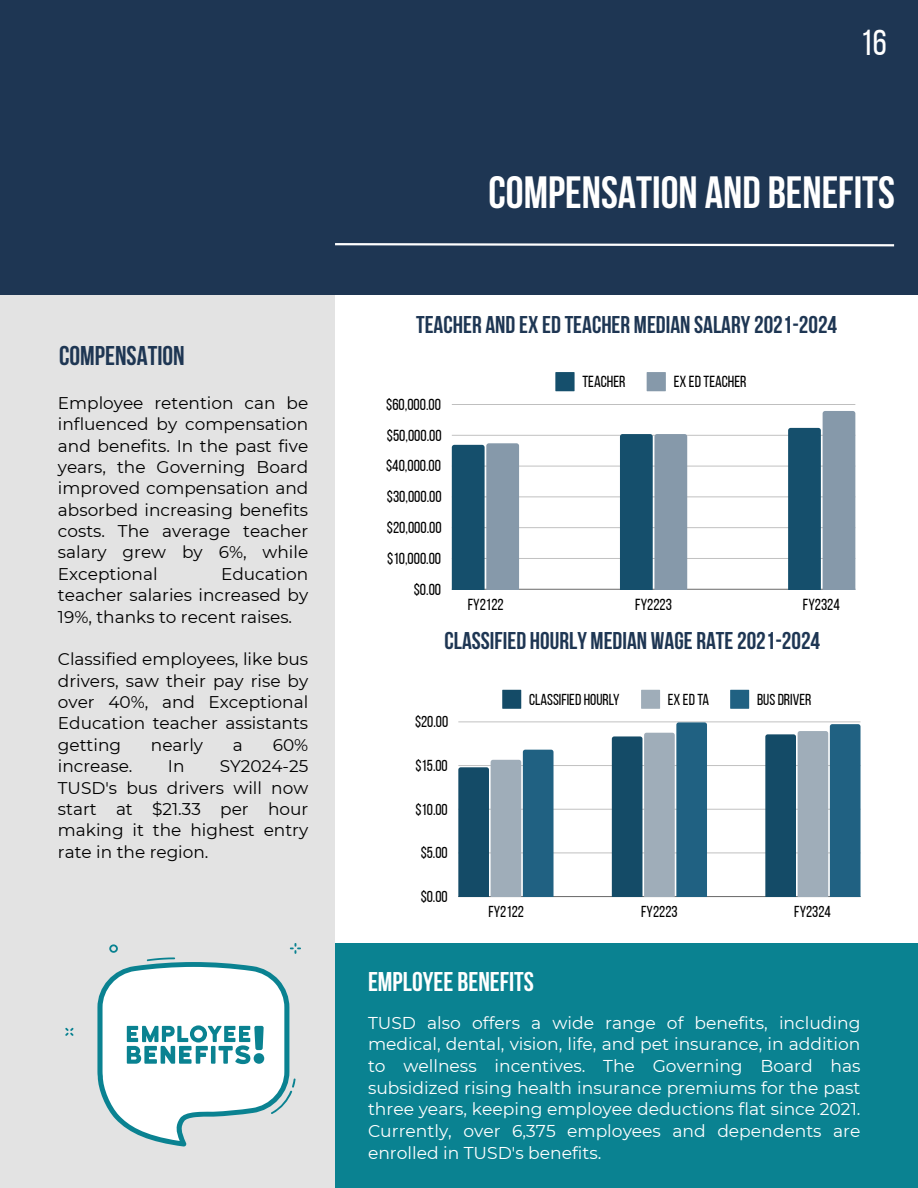
<style>
.page{position:relative;width:918px;height:1188px;background:#fff}
.page>*{position:absolute;margin:0;border:0;box-sizing:border-box;transform-origin:0 0}
.t1{font:700 45px "Bebas Neue";color:#fff}
.t2{font:36px "Bebas Neue";color:#fff}
.t3{font:700 27px "Bebas Neue";color:#fff}
.t4{font:700 27px "Bebas Neue";color:#1e3653}
.t5{font:700 24.15px "Bebas Neue";color:#1e3653}
.t6{font:17.1px/21.8px "Montserrat";color:#fff;text-align:justify}
.t7{font:16.95px/21.3px "Montserrat";color:#000;text-align:justify}
.t8{font:16.05px "Bebas Neue";color:#000}
.t9{font:15.9px "Bebas Neue";color:#000}
</style>
<div class="page">
<div style="left:316px;top:943px;width:602px;height:245px;background:#0a8291"></div>
<div style="left:0;top:0;width:335px;height:1188px;background:#e3e3e3"></div>
<svg style="left:65px;top:1028px;width:9px;height:8px"></svg>
<svg style="left:97px;top:943px;width:204px;height:203px"></svg>
<div style="left:0;top:0;width:918px;height:295px;background:#1e3653"></div>
<svg style="left:335px;top:243px;width:560px;height:4px"></svg>
<svg style="left:555px;top:372px;width:20px;height:19px"></svg>
<svg style="left:647px;top:372px;width:19px;height:19px"></svg>
<hr style="left:452px;top:589px;width:403px;height:1px;background:#000;opacity:.6">
<hr style="left:452px;top:558px;width:403px;height:1px;background:#c2c2c2">
<hr style="left:452px;top:527px;width:403px;height:1px;background:#cacaca">
<hr style="left:452px;top:497px;width:403px;height:1px;background:#e7e7e7">
<hr style="left:452px;top:466px;width:403px;height:1px;background:#dadada">
<hr style="left:452px;top:435px;width:403px;height:1px;background:#cdcdcd">
<hr style="left:452px;top:404px;width:403px;height:1px;background:#bfbfbf">
<svg style="left:452px;top:443px;width:67px;height:146px;background:#53788e"></svg>
<svg style="left:620px;top:434px;width:67px;height:155px;background:#51778d"></svg>
<svg style="left:788px;top:411px;width:67px;height:178px;background:#5c7f94"></svg>
<svg style="left:502px;top:690px;width:19px;height:19px"></svg>
<svg style="left:641px;top:690px;width:19px;height:19px"></svg>
<svg style="left:730px;top:690px;width:19px;height:19px"></svg>
<hr style="left:458px;top:896px;width:403px;height:1px;background:#727272">
<hr style="left:458px;top:853px;width:403px;height:1px;background:#e5e5e5">
<hr style="left:458px;top:809px;width:403px;height:1px;background:#d1d1d1">
<hr style="left:458px;top:765px;width:403px;height:1px;background:#c3c3c3">
<hr style="left:458px;top:722px;width:403px;height:1px;background:#e7e7e7">
<svg style="left:458px;top:750px;width:96px;height:147px;background:#578096"></svg>
<svg style="left:612px;top:722px;width:95px;height:175px;background:#547e94"></svg>
<svg style="left:765px;top:724px;width:96px;height:173px;background:#598197"></svg>
<h2 class="t4" style="left:59px;top:345px;width:127px">COMPENSATION</h2>
<p class="t7" style="left:58px;top:392px;width:252px">Employee retention can be influenced by compensation and benefits. In the past five years, the Governing Board improved compensation and absorbed increasing benefits costs. The average teacher salary grew by 6%, while Exceptional</p>
<p class="t7" style="left:58px;top:563px;width:252px;text-indent:163px">Education teacher salaries increased by 19%, thanks to recent raises.</p>
<h1 class="t7" style="left:58px;top:649px;width:252px">Classified employees, like bus drivers, saw their pay rise by over 40%, and Exceptional Education teacher assistants getting</h1>
<h1 class="t7" style="left:151px;top:734px;width:54px">nearly</h1>
<h1 class="t7" style="left:233px;top:734px;width:11px">a</h1>
<h1 class="t7" style="left:273px;top:734px;width:37px">60%</h1>
<h1 class="t7" style="left:58px;top:755px;width:76px">increase.</h1>
<h1 class="t7" style="left:168px;top:755px;width:18px">In</h1>
<h1 class="t7" style="left:58px;top:755px;width:252px;text-indent:162px">SY2024-25<br>TUSD's bus drivers will now start at $21.33 per hour making it the highest entry rate in the region.</h1>
<h3 class="t2" style="left:861px;top:28px;width:28px">16</h3>
<h2 class="t1" style="left:489px;top:174px;width:408px">COMPENSATION AND BENEFITS</h2>
<p class="t5" style="left:416px;top:315px;width:423px">TEACHER AND EX ED TEACHER MEDIAN SALARY2021-2024</p>
<p class="t8" style="left:386px;top:398px;width:56px">$60,000.00</p>
<p class="t8" style="left:387px;top:429px;width:56px">$50,000.00</p>
<p class="t8" style="left:386px;top:459px;width:56px">$40,000.00</p>
<p class="t8" style="left:387px;top:490px;width:56px">$30,000.00</p>
<p class="t8" style="left:387px;top:521px;width:56px">$20,000.00</p>
<p class="t8" style="left:387px;top:552px;width:55px">$10,000.00</p>
<p class="t8" style="left:414px;top:583px;width:29px">$0.00</p>
<p class="t8" style="left:583px;top:375px;width:44px">TEACHER</p>
<p class="t8" style="left:674px;top:375px;width:74px">EX EDTEACHER</p>
<p class="t8" style="left:468px;top:598px;width:37px">FY2122</p>
<p class="t8" style="left:635px;top:598px;width:38px">FY2223</p>
<p class="t8" style="left:803px;top:598px;width:38px">FY2324</p>
<p class="t5" style="left:445px;top:631px;width:377px">CLASSIFIED HOURLY MEDIAN WAGE RATE2021-2024</p>
<p class="t9" style="left:415px;top:716px;width:35px">$20.00</p>
<p class="t9" style="left:415px;top:759px;width:34px">$15.00</p>
<p class="t9" style="left:415px;top:803px;width:34px">$10.00</p>
<p class="t9" style="left:421px;top:847px;width:29px">$5.00</p>
<p class="t9" style="left:421px;top:890px;width:29px">$0.00</p>
<p class="t9" style="left:529px;top:693px;width:92px">CLASSIFIED HOURLY</p>
<p class="t9" style="left:668px;top:693px;width:43px">EX EDTA</p>
<p class="t9" style="left:757px;top:693px;width:56px">BUSDRIVER</p>
<p class="t9" style="left:488px;top:905px;width:37px">FY2122</p>
<p class="t9" style="left:641px;top:905px;width:38px">FY2223</p>
<p class="t9" style="left:794px;top:905px;width:38px">FY2324</p>
<h3 class="t3" style="left:368px;top:971px;width:167px">EMPLOYEE BENEFITS</h3>
<p class="t6" style="left:368px;top:1012px;width:494px">TUSD also offers a wide range of benefits, including medical, dental, vision, life, and pet insurance, in addition to wellness incentives. The Governing Board has subsidized rising health insurance premiums for the past three years, keeping employee deductions flat since 2021.<br>Currently, over 6,375 employees and dependents are enrolled in TUSD's benefits.</p>
</div>
